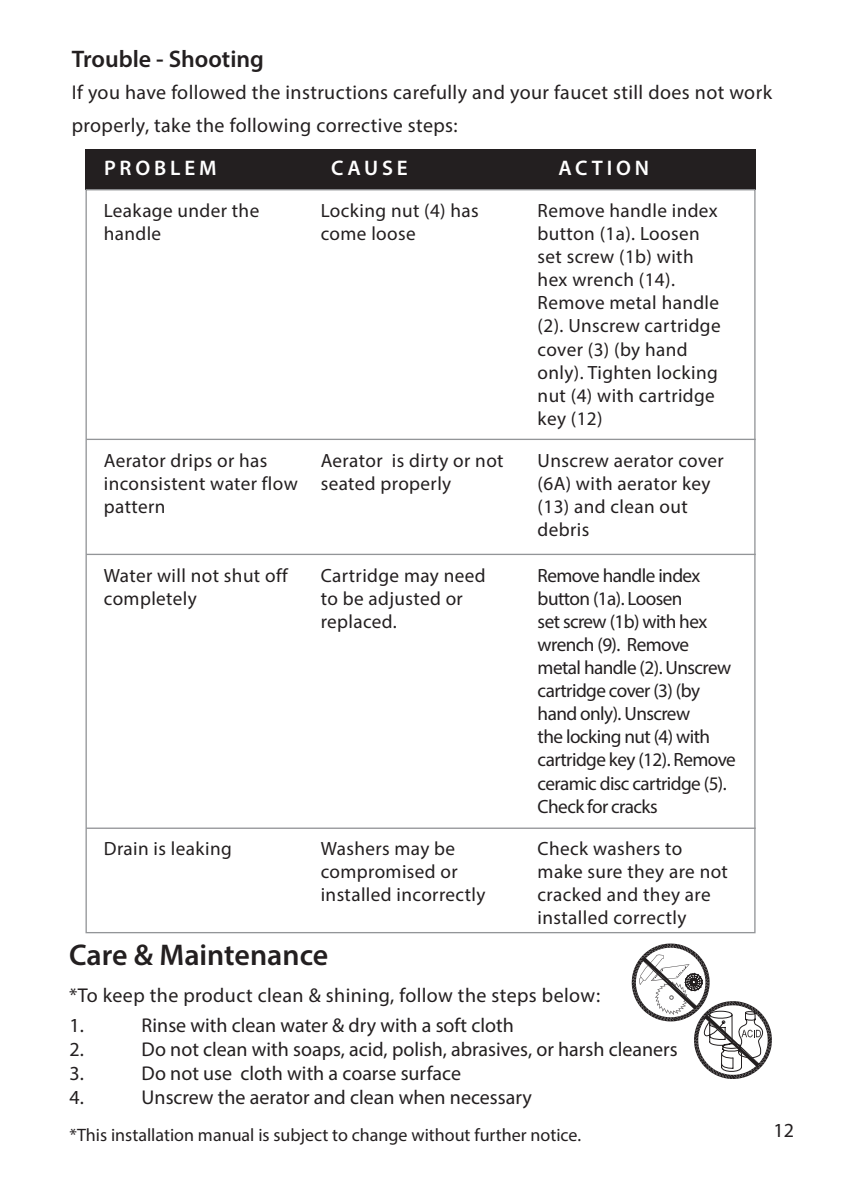
<style>
.page{position:relative;width:842px;height:1191px;background:#fff}
.page>*{position:absolute;margin:0;border:0;box-sizing:border-box;transform-origin:0 0}
.t1{font:600 30px "Myriad Pro";color:#231f20}
.t2{font:600 24px "Myriad Pro";color:#231f20}
.t3{font:600 21.2px "Myriad Pro";letter-spacing:.18em;color:#fff}
.t4{font:20px/32.8px "Myriad Pro";letter-spacing:.01em;color:#231f20}
.t5{font:19.2px/23px "Myriad Pro";letter-spacing:.02em;color:#231f20}
.t6{font:19.2px/23px "Myriad Pro";letter-spacing:-.03em;color:#231f20}
.t7{font:18px "Myriad Pro";color:#231f20}
.t8{font:11.8px "Myriad Pro";color:#040503}
</style>
<div class="page">
<div style="left:85px;top:149px;width:671px;height:40px;background:#231f20"></div>
<hr style="left:86px;top:439px;width:670px;height:1px;background:#939598">
<hr style="left:86px;top:554px;width:670px;height:1px;background:#939598">
<hr style="left:86px;top:827px;width:670px;height:2px;background:#939598">
<svg style="left:602px;top:933px;width:170px;height:146px"></svg>
<p class="t2" style="left:72px;top:44px;width:194px">Trouble - Shooting</p>
<p class="t4" style="left:72px;top:75px;width:702px">If you have followed the instructions carefully and your faucet still does not work properly, take the following corrective steps:</p>
<p class="t3" style="left:104px;top:154px;width:114px">PROBLEM</p>
<p class="t3" style="left:331px;top:154px;width:78px">CAUSE</p>
<p class="t3" style="left:558px;top:154px;width:92px">ACTION</p>
<p class="t5" style="left:104px;top:199px;width:157px">Leakage under the handle</p>
<p class="t5" style="left:321px;top:199px;width:160px">Locking nut (4) has come loose</p>
<p class="t5" style="left:538px;top:199px;width:185px">Remove handle index button (1a). Loosen set screw (1b) with hex wrench (14).<br>Remove metal handle (2). Unscrew cartridge cover (3) (by hand only). Tighten locking nut (4) with cartridge key (12)</p>
<p class="t5" style="left:104px;top:449px;width:195px">Aerator drips or has inconsistent water flow pattern</p>
<p class="t5" style="left:321px;top:449px;width:184px">Aerator is dirty or not seated properly</p>
<p class="t5" style="left:538px;top:449px;width:188px">Unscrew aerator cover (6A) with aerator key (13) and clean out debris</p>
<p class="t5" style="left:104px;top:564px;width:185px">Water will not shut off completely</p>
<p class="t5" style="left:321px;top:564px;width:166px">Cartridge may need to be adjusted or replaced.</p>
<p class="t6" style="left:538px;top:564px;width:200px">Remove handle index button (1a). Loosen<br>set screw (1b) with hex wrench (9). Remove metal handle (2). Unscrew cartridge cover (3) (by hand only). Unscrew<br>the locking nut (4) with cartridge key (12). Remove ceramic disc cartridge (5).<br>Check for cracks</p>
<p class="t5" style="left:104px;top:836px;width:129px">Drain is leaking</p>
<p class="t5" style="left:321px;top:836px;width:166px">Washers may be compromised or installed incorrectly</p>
<p class="t5" style="left:538px;top:836px;width:192px">Check washers to make sure they are not cracked and they are installed correctly</p>
<h1 class="t1" style="left:69px;top:936px;width:261px">Care &amp; Maintenance</h1>
<p class="t4" style="left:69px;top:979px;width:533px;line-height:30px">*To keep the product clean &amp; shining, follow the steps below:<br>1.</p>
<p class="t8" style="left:311px;top:863px;width:20px">Left</p>
<p class="t4" style="left:142px;top:1008px;width:374px">Rinse with clean water &amp; dry with a soft cloth</p>
<p class="t4" style="left:70px;top:1032px;width:16px">2.</p>
<p class="t4" style="left:142px;top:1032px;width:537px">Do not clean with soaps, acid, polish, abrasives, or harsh cleaners</p>
<p class="t4" style="left:70px;top:1056px;width:16px">3.</p>
<p class="t4" style="left:142px;top:1056px;width:321px">Do not use cloth with a coarse surface</p>
<p class="t4" style="left:70px;top:1080px;width:16px">4.</p>
<p class="t4" style="left:142px;top:1080px;width:392px">Unscrew the aerator and clean when necessary</p>
<p class="t7" style="left:70px;top:1124px;width:513px">*This installation manual is subject to change without further notice.</p>
<p class="t4" style="left:773px;top:1113px;width:22px">12</p>
</div>
